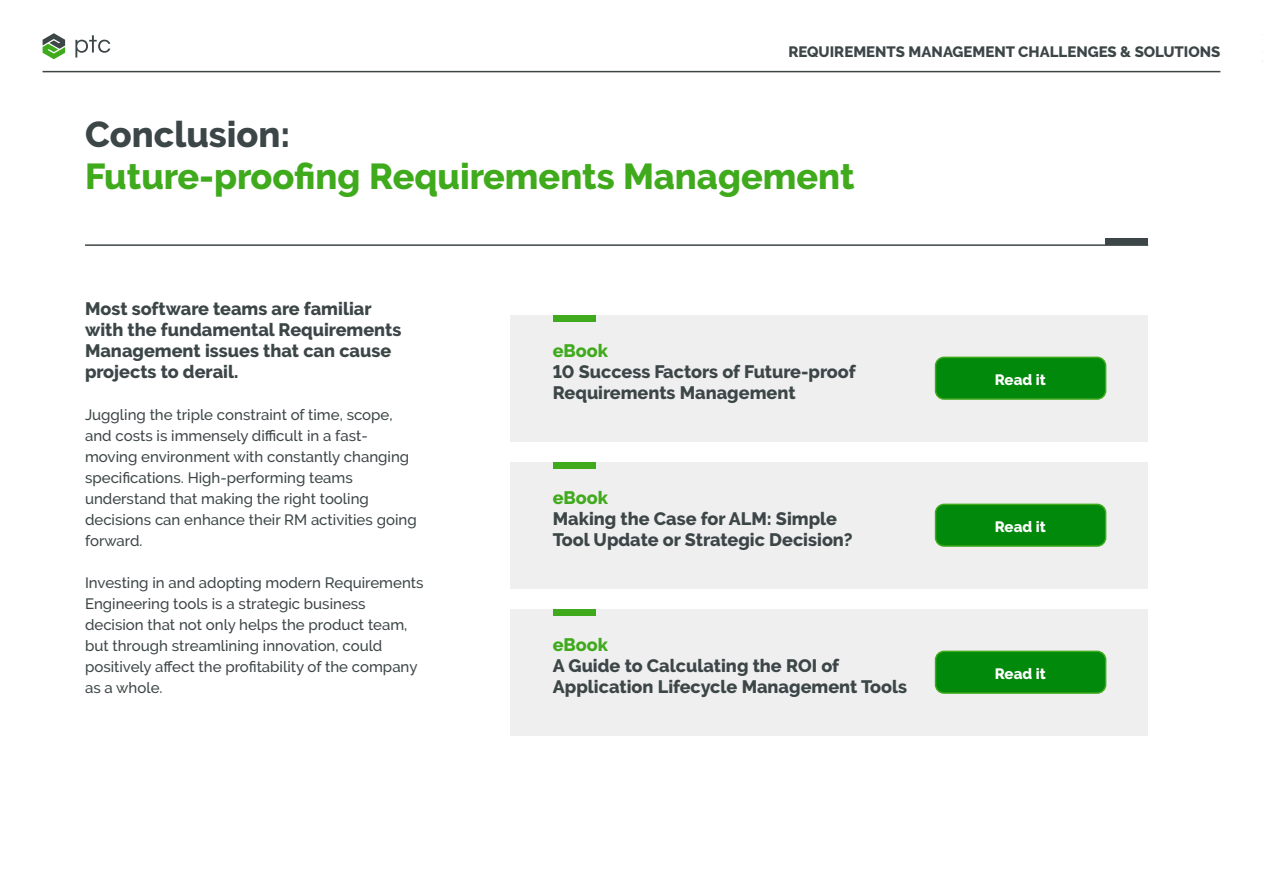
<style>
.page{position:relative;width:1263px;height:893px;background:#fff}
.page>*{position:absolute;margin:0;border:0;box-sizing:border-box;transform-origin:0 0}
.t1{font:800 36px "PTC Raleway";color:#40aa1d}
.t2{font:800 36px "PTC Raleway";color:#3d4647}
.t3{font:800 18px/21px "PTC Raleway";color:#3d4647}
.t4{font:800 18px "PTC Raleway";color:#40aa1d}
.t5{font:500 15px/21px "PTC Raleway";color:#3d4647}
.t6{font:800 15px "PTC Raleway";color:#3d4647}
.t7{font:800 15px "PTC Raleway";color:#fff}
</style>
<div class="page">
<hr style="left:43px;top:71px;width:1177px;height:1px;background:#3d4647">
<svg style="left:43px;top:33px;width:22px;height:26px"></svg>
<svg style="left:75px;top:35px;width:35px;height:23px"></svg>
<div style="left:1106px;top:239px;width:42px;height:6px;background:#3d4647"></div>
<hr style="left:85px;top:244px;width:1063px;height:2px;background:#3d4647">
<div style="left:510px;top:315px;width:638px;height:126px;background:#efefef"></div>
<div style="left:553px;top:315px;width:42px;height:6px;background:#40aa1d"></div>
<div style="left:935px;top:357px;width:171px;height:42px;background:#00890b;border-radius:9px"></div>
<div style="left:935px;top:357px;width:171px;height:43px;border:2px solid #40aa1d;border-radius:9px"></div>
<div style="left:510px;top:462px;width:638px;height:126px;background:#efefef"></div>
<div style="left:553px;top:462px;width:42px;height:6px;background:#40aa1d"></div>
<div style="left:935px;top:504px;width:171px;height:42px;background:#00890b;border-radius:9px"></div>
<div style="left:935px;top:504px;width:171px;height:43px;border:2px solid #40aa1d;border-radius:9px"></div>
<div style="left:510px;top:609px;width:638px;height:126px;background:#efefef"></div>
<div style="left:553px;top:609px;width:42px;height:6px;background:#40aa1d"></div>
<div style="left:935px;top:651px;width:171px;height:42px;background:#00890b;border-radius:9px"></div>
<div style="left:935px;top:651px;width:171px;height:43px;border:2px solid #40aa1d;border-radius:9px"></div>
<p class="t6" style="left:788px;top:43px;width:434px">REQUIREMENTS MANAGEMENT CHALLENGES &amp; SOLUTIONS</p>
<h1 class="t2" style="left:85px;top:114px;width:207px">Conclusion:</h1>
<h1 class="t1" style="left:85px;top:156px;width:771px">Future-proofing Requirements Management</h1>
<p class="t3" style="left:85px;top:298px;width:318px">Most software teams are familiar with the fundamental Requirements<br>Management issues that can cause projects to derail.</p>
<p class="t5" style="left:85px;top:404px;width:333px">Juggling the triple constraint of time, scope, and costs is immensely difficult in a fast&shy;moving environment with constantly changing specifications. High-performing teams understand that making the right tooling decisions can enhance their RM activities going forward.</p>
<p class="t5" style="left:85px;top:572px;width:340px">Investing in and adopting modern Requirements Engineering tools is a strategic business decision that not only helps the product team, but through streamlining innovation, could positively affect the profitability of the company as a whole.</p>
<p class="t4" style="left:553px;top:340px;width:57px">eBook</p>
<p class="t3" style="left:553px;top:361px;width:304px">10 Success Factors of Future-proof<br>Requirements Management</p>
<p class="t7" style="left:995px;top:371px;width:53px">Read it</p>
<p class="t4" style="left:553px;top:487px;width:57px">eBook</p>
<p class="t3" style="left:553px;top:508px;width:301px">Making the Case for ALM: Simple<br>Tool Update or Strategic Decision?</p>
<p class="t7" style="left:995px;top:518px;width:53px">Read it</p>
<p class="t4" style="left:553px;top:634px;width:57px">eBook</p>
<p class="t3" style="left:553px;top:655px;width:356px">A Guide to Calculating the ROI of<br>Application Lifecycle Management Tools</p>
<p class="t7" style="left:995px;top:665px;width:53px">Read it</p>
</div>
